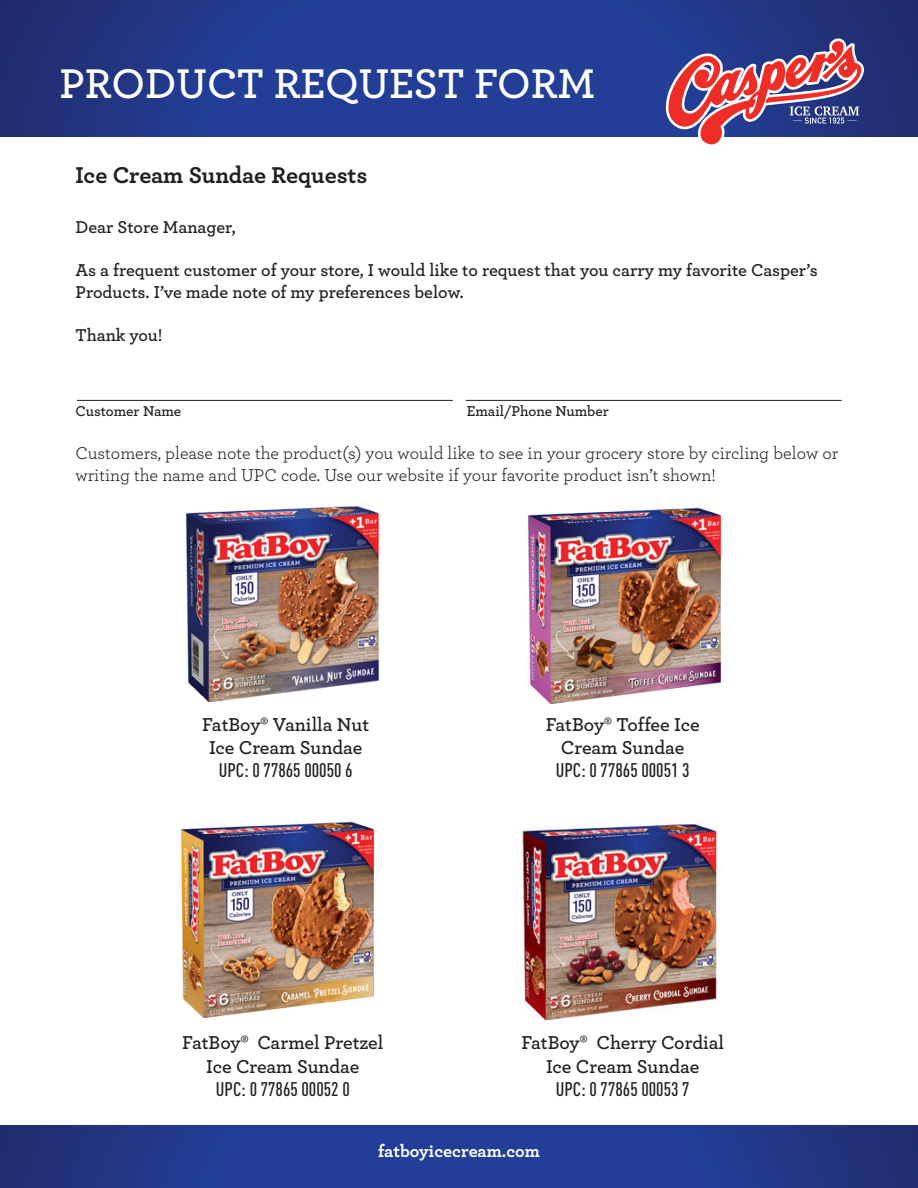
<style>
.page{position:relative;width:918px;height:1188px;background:#fff}
.page>*{position:absolute;margin:0;border:0;box-sizing:border-box;transform-origin:0 0}
.t1{font:600 43.5px "Archer";color:#fff}
.t2{font:700 24px "Archer";letter-spacing:-.005em;color:#231f20}
.t3{font:600 19.65px/23.5px "Archer";letter-spacing:-.01em;color:#231f20;text-align:center}
.t4{font:500 condensed 19.5px "DINOT";color:#231f20}
.t5{font:18px/21.6px "Archer";color:#231f20}
.t6{font:600 18px/21.6px "Archer";color:#231f20}
.t7{font:700 18px "Archer";color:#fff}
.t8{font:600 15px "Archer";color:#231f20}
</style>
<div class="page">
<img style="left:185px;top:506px;width:194px;height:197px">
<img style="left:527px;top:507px;width:195px;height:198px">
<img style="left:180px;top:821px;width:195px;height:198px">
<img style="left:520px;top:822px;width:198px;height:203px">
<img style="left:0;top:0;width:918px;height:136px">
<img style="left:0;top:1125px;width:918px;height:63px">
<svg style="left:666px;top:38px;width:199px;height:107px"></svg>
<hr style="left:77px;top:400px;width:376px;height:1px;background:#231f20">
<hr style="left:466px;top:400px;width:376px;height:1px;background:#231f20">
<p class="t1" style="left:59px;top:56px;width:538px">PRODUCT REQUEST FORM</p>
<p class="t2" style="left:76px;top:160px;width:293px">Ice Cream Sundae Requests</p>
<p class="t6" style="left:76px;top:216px;width:162px">Dear Store Manager,</p>
<p class="t6" style="left:76px;top:259px;width:744px">As a frequent customer of your store, I would like to request that you carry my favorite Casper’s<br>Products. I’ve made note of my preferences below.</p>
<p class="t6" style="left:76px;top:324px;width:89px">Thank you!</p>
<p class="t8" style="left:76px;top:402px;width:107px">Customer Name</p>
<p class="t8" style="left:467px;top:402px;width:144px">Email/Phone Number</p>
<p class="t5" style="left:76px;top:442px;width:764px">Customers, please note the product(s) you would like to see in your grocery store by circling below or writing the name and UPC code. Use our website if your favorite product isn’t shown!</p>
<p class="t3" style="left:202px;top:712px;width:169px">FatBoy® Vanilla Nut<br>Ice Cream Sundae</p>
<p class="t4" style="left:219px;top:759px;width:135px">UPC: 0 77865 00050 6</p>
<p class="t3" style="left:182px;top:1031px;width:203px">FatBoy® Carmel Pretzel<br>Ice Cream Sundae</p>
<p class="t4" style="left:216px;top:1078px;width:135px">UPC: 0 77865 00052 0</p>
<p class="t3" style="left:546px;top:712px;width:155px">FatBoy® Toffee Ice<br>Cream Sundae</p>
<p class="t4" style="left:556px;top:759px;width:135px">UPC: 0 77865 00051 3</p>
<p class="t3" style="left:521px;top:1031px;width:204px">FatBoy® Cherry Cordial<br>Ice Cream Sundae</p>
<p class="t4" style="left:556px;top:1078px;width:135px">UPC: 0 77865 00053 7</p>
<p class="t7" style="left:378px;top:1140px;width:163px">fatboyicecream.com</p>
</div>
